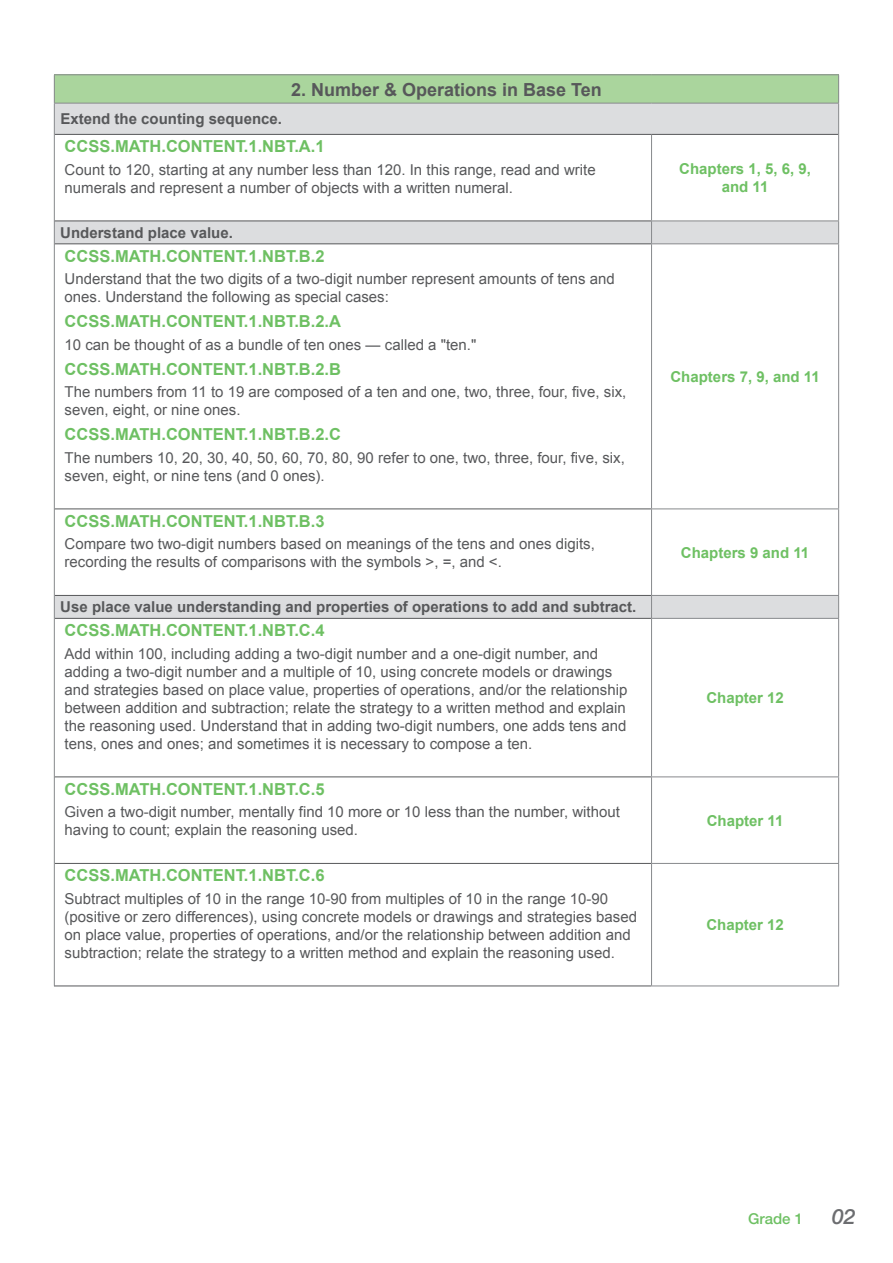
<style>
.page{position:relative;width:893px;height:1263px;background:#fff}
.page>*{position:absolute;margin:0;border:0;box-sizing:border-box;transform-origin:0 0}
.t1{font:italic 500 21px "Helvetica Neue LT Std";color:#6c6d70}
.t2{font:700 18px "Arial";color:#57585a}
.t3{font:700 16.5px "Arial";color:#6ec063}
.t4{font:15px/18px "Arial";color:#57585a}
.t5{font:700 15px "Arial";color:#57585a}
.t6{font:700 15px/18px "Arial";color:#6ec063;text-align:center}
.t7{font:500 15px "Helvetica Neue LT Std";color:#6ec063}
</style>
<div class="page">
<div style="left:54px;top:75px;width:785px;height:28px;background:#aad59d"></div>
<svg style="left:55px;top:104px;width:783px;height:514px"></svg>
<hr style="left:54px;top:104px;width:1px;height:30px;background:#87898c">
<hr style="left:838px;top:104px;width:1px;height:30px;background:#87898c">
<hr style="left:54px;top:134px;width:1px;height:87px;background:#87898c">
<hr style="left:651px;top:135px;width:1px;height:86px;background:#87898c">
<hr style="left:838px;top:134px;width:1px;height:87px;background:#87898c">
<svg style="left:54px;top:221px;width:1px;height:23px"></svg>
<svg style="left:651px;top:222px;width:1px;height:21px"></svg>
<svg style="left:838px;top:222px;width:1px;height:21px"></svg>
<hr style="left:54px;top:244px;width:1px;height:265px;background:#87898c">
<hr style="left:651px;top:244px;width:1px;height:264px;background:#87898c">
<hr style="left:838px;top:244px;width:1px;height:264px;background:#87898c">
<hr style="left:54px;top:509px;width:1px;height:86px;background:#87898c">
<hr style="left:651px;top:509px;width:1px;height:86px;background:#87898c">
<hr style="left:838px;top:509px;width:1px;height:86px;background:#87898c">
<svg style="left:54px;top:595px;width:1px;height:23px"></svg>
<svg style="left:651px;top:596px;width:1px;height:22px"></svg>
<svg style="left:838px;top:596px;width:1px;height:22px"></svg>
<hr style="left:54px;top:618px;width:1px;height:159px;background:#87898c">
<hr style="left:651px;top:619px;width:1px;height:157px;background:#87898c">
<hr style="left:838px;top:619px;width:1px;height:157px;background:#87898c">
<hr style="left:54px;top:777px;width:1px;height:86px;background:#87898c">
<hr style="left:651px;top:777px;width:1px;height:86px;background:#87898c">
<hr style="left:838px;top:777px;width:1px;height:86px;background:#87898c">
<hr style="left:54px;top:863px;width:1px;height:122px;background:#87898c">
<hr style="left:651px;top:864px;width:1px;height:121px;background:#87898c">
<hr style="left:838px;top:864px;width:1px;height:121px;background:#87898c">
<hr style="left:55px;top:134px;width:596px;height:1px;background:#57585a">
<hr style="left:651px;top:134px;width:187px;height:1px;background:#57585a">
<hr style="left:55px;top:221px;width:596px;height:1px;background:#57585a">
<hr style="left:55px;top:243px;width:596px;height:1px;background:#57585a">
<hr style="left:55px;top:508px;width:596px;height:1px;background:#57585a">
<hr style="left:55px;top:595px;width:596px;height:1px;background:#57585a">
<hr style="left:55px;top:618px;width:596px;height:1px;background:#57585a">
<hr style="left:55px;top:776px;width:596px;height:1px;background:#57585a">
<hr style="left:55px;top:863px;width:596px;height:1px;background:#57585a">
<hr style="left:54px;top:985px;width:597px;height:1px;background:#57585a">
<hr style="left:54px;top:74px;width:597px;height:1px;background:#87898c">
<svg style="left:54px;top:75px;width:1px;height:28px"></svg>
<hr style="left:651px;top:74px;width:188px;height:1px;background:#87898c">
<svg style="left:838px;top:75px;width:1px;height:28px"></svg>
<hr style="left:54px;top:103px;width:597px;height:1px;background:#87898c">
<hr style="left:651px;top:103px;width:188px;height:1px;background:#87898c">
<hr style="left:651px;top:221px;width:188px;height:1px;background:#87898c">
<hr style="left:651px;top:243px;width:188px;height:1px;background:#87898c">
<hr style="left:651px;top:508px;width:188px;height:1px;background:#87898c">
<hr style="left:651px;top:595px;width:188px;height:1px;background:#87898c">
<hr style="left:651px;top:618px;width:188px;height:1px;background:#87898c">
<hr style="left:651px;top:776px;width:188px;height:1px;background:#87898c">
<hr style="left:651px;top:863px;width:188px;height:1px;background:#87898c">
<hr style="left:651px;top:985px;width:188px;height:1px;background:#87898c">
<p class="t2" style="left:291px;top:77px;width:312px">2. Number &amp; Operations in Base Ten</p>
<p class="t5" style="left:60px;top:109px;width:223px">Extend the counting sequence.</p>
<p class="t3" style="left:65px;top:136px;width:262px">CCSS.MATH.CONTENT.1.NBT.A.1</p>
<p class="t4" style="left:65px;top:161px;width:533px">Count to 120, starting at any number less than 120. In this range, read and write numerals and represent a number of objects with a written numeral.</p>
<p class="t6" style="left:679px;top:160px;width:133px">Chapters 1, 5, 6, 9, and 11</p>
<p class="t5" style="left:60px;top:223px;width:174px">Understand place value.</p>
<p class="t3" style="left:65px;top:245px;width:262px">CCSS.MATH.CONTENT.1.NBT.B.2</p>
<p class="t4" style="left:65px;top:270px;width:552px">Understand that the two digits of a two-digit number represent amounts of tens and ones. Understand the following as special cases:</p>
<p class="t3" style="left:65px;top:311px;width:278px">CCSS.MATH.CONTENT.1.NBT.B.2.A</p>
<p class="t4" style="left:65px;top:335px;width:413px">10 can be thought of as a bundle of ten ones — called a "ten."</p>
<p class="t3" style="left:65px;top:358px;width:278px">CCSS.MATH.CONTENT.1.NBT.B.2.B</p>
<p class="t4" style="left:65px;top:383px;width:563px">The numbers from 11 to 19 are composed of a ten and one, two, three, four, five, six, seven, eight, or nine ones.</p>
<p class="t3" style="left:65px;top:424px;width:278px">CCSS.MATH.CONTENT.1.NBT.B.2.C</p>
<p class="t4" style="left:65px;top:448px;width:562px">The numbers 10, 20, 30, 40, 50, 60, 70, 80, 90 refer to one, two, three, four, five, six, seven, eight, or nine tens (and 0 ones).</p>
<p class="t6" style="left:670px;top:368px;width:151px">Chapters 7, 9, and 11</p>
<p class="t3" style="left:65px;top:510px;width:262px">CCSS.MATH.CONTENT.1.NBT.B.3</p>
<p class="t4" style="left:65px;top:535px;width:532px">Compare two two-digit numbers based on meanings of the tens and ones digits, recording the results of comparisons with the symbols &gt;, =, and &lt;.</p>
<p class="t6" style="left:681px;top:544px;width:130px">Chapters 9 and 11</p>
<p class="t5" style="left:60px;top:597px;width:577px">Use place value understanding and properties of operations to add and subtract.</p>
<p class="t3" style="left:65px;top:620px;width:262px">CCSS.MATH.CONTENT.1.NBT.C.4</p>
<p class="t4" style="left:65px;top:644px;width:564px">Add within 100, including adding a two-digit number and a one-digit number, and adding a two-digit number and a multiple of 10, using concrete models or drawings and strategies based on place value, properties of operations, and/or the relationship between addition and subtraction; relate the strategy to a written method and explain the reasoning used. Understand that in adding two-digit numbers, one adds tens and tens, ones and ones; and sometimes it is necessary to compose a ten.</p>
<p class="t6" style="left:706px;top:689px;width:79px">Chapter 12</p>
<p class="t3" style="left:65px;top:778px;width:262px">CCSS.MATH.CONTENT.1.NBT.C.5</p>
<p class="t4" style="left:65px;top:803px;width:557px">Given a two-digit number, mentally find 10 more or 10 less than the number, without having to count; explain the reasoning used.</p>
<p class="t6" style="left:707px;top:812px;width:78px">Chapter 11</p>
<p class="t3" style="left:65px;top:865px;width:262px">CCSS.MATH.CONTENT.1.NBT.C.6</p>
<p class="t4" style="left:65px;top:889px;width:574px">Subtract multiples of 10 in the range 10-90 from multiples of 10 in the range 10-90 (positive or zero differences), using concrete models or drawings and strategies based on place value, properties of operations, and/or the relationship between addition and subtraction; relate the strategy to a written method and explain the reasoning used.</p>
<p class="t6" style="left:706px;top:916px;width:79px">Chapter 12</p>
<p class="t7" style="left:748px;top:1210px;width:57px">Grade 1</p>
<h1 class="t1" style="left:832px;top:1204px;width:25px">02</h1>
</div>
